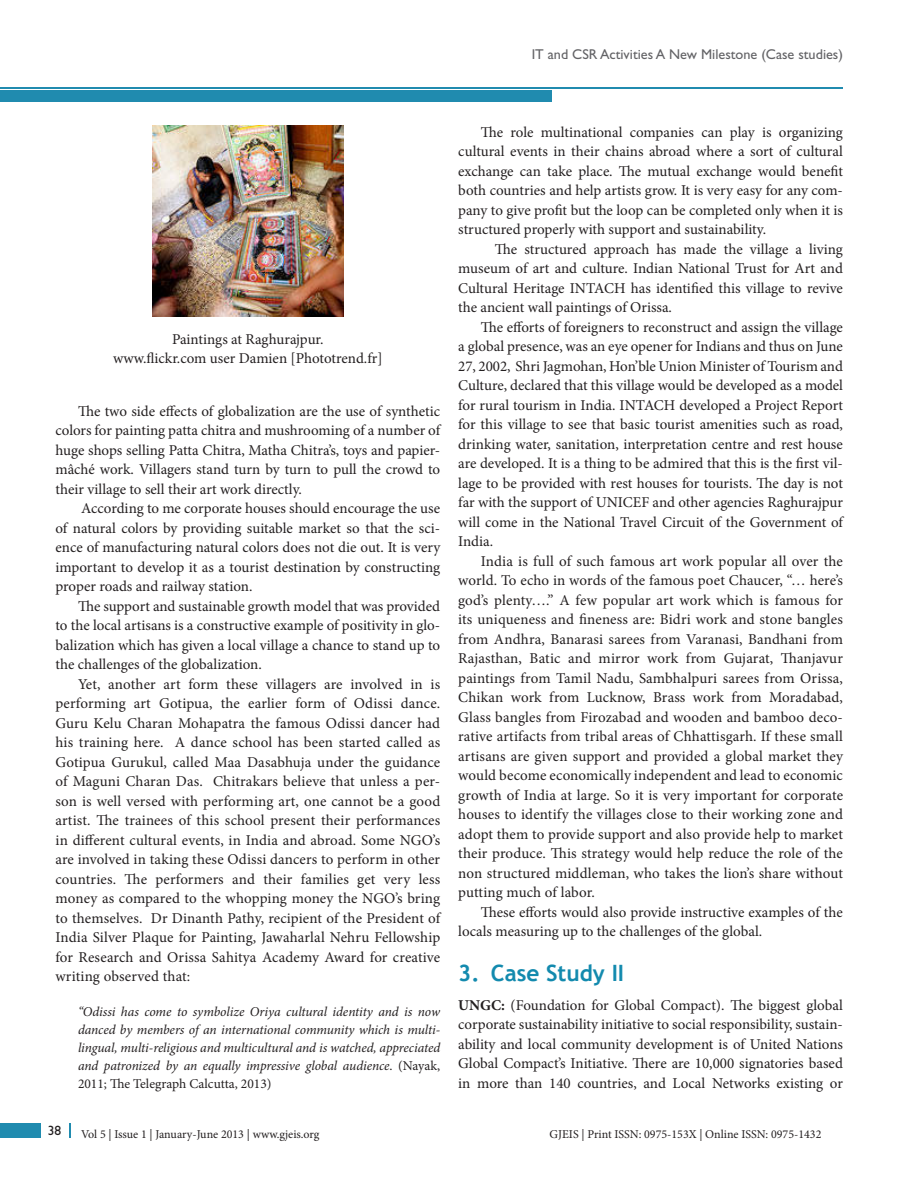
<style>
.page{position:relative;width:918px;height:1188px;background:#fff}
.page>*{position:absolute;margin:0;border:0;box-sizing:border-box;transform-origin:0 0}
.t1{font:700 22.5px "Trebuchet MS";color:#138aae}
.Text_Ind{font:15px/19.5px "Minion Pro";color:#231f20;text-align:justify}
.Text{font:15px/19.5px "Minion Pro";color:#231f20;text-align:center}
.RH1{font:14.25px "Gill Sans";color:#636366}
.EX{font:italic 13.5px/18px "Minion Pro";letter-spacing:-.01em;color:#231f20;text-align:justify}
.Paragraph_Style_1{font:13.5px "Gill Sans";color:#231f20}
.Text-2{font:12px "Minion Pro";color:#231f20}
.s1{font-style:normal}
.s2{font-weight:700}
</style>
<div class="page">
<div style="left:0;top:1124px;width:40px;height:14px;background:#208baf"></div>
<svg style="left:69px;top:1124px;width:1px;height:14px"></svg>
<hr style="left:0;top:87px;width:843px;height:1px;background:#208baf">
<div style="left:0;top:90px;width:552px;height:12px;background:#208baf"></div>
<img style="left:152px;top:126px;width:191px;height:190px">
<p class="RH1" style="left:532px;top:46px;width:313px">IT and CSR Activities A New Milestone (Case studies)</p>
<p class="Text" style="left:113px;top:329px;width:271px">Paintings at Raghurajpur.<br>www.flickr.com user Damien [Phototrend.fr]</p>
<p class="Text_Ind" style="left:56px;top:401px;width:386px;text-indent:22px">The two side effects of globalization are the use of synthetic colors for painting patta chitra and mushrooming of a number of huge shops selling Patta Chitra, Matha Chitra’s, toys and papier&shy;mâché work. Villagers stand turn by turn to pull the crowd to their village to sell their art work directly.</p>
<p class="Text_Ind" style="left:56px;top:499px;width:386px;text-indent:26px">According to me corporate houses should encourage the use of natural colors by providing suitable market so that the sci&shy;ence of manufacturing natural colors does not die out. It is very important to develop it as a tourist destination by constructing proper roads and railway station.</p>
<p class="Text_Ind" style="left:56px;top:596px;width:386px;text-indent:22px">The support and sustainable growth model that was provided to the local artisans is a constructive example of positivity in glo&shy;balization which has given a local village a chance to stand up to the challenges of the globalization.</p>
<p class="Text_Ind" style="left:56px;top:674px;width:386px;text-indent:22px">Yet, another art form these villagers are involved in is performing art Gotipua, the earlier form of Odissi dance.<br>Guru Kelu Charan Mohapatra the famous Odissi dancer had his training here. A dance school has been started called as Gotipua Gurukul, called Maa Dasabhuja under the guidance of Maguni Charan Das. Chitrakars believe that unless a per&shy;son is well versed with performing art, one cannot be a good artist. The trainees of this school present their performances in different cultural events, in India and abroad. Some NGO’s are involved in taking these Odissi dancers to perform in other countries. The performers and their families get very less money as compared to the whopping money the NGO’s bring to themselves. Dr Dinanth Pathy, recipient of the President of India Silver Plaque for Painting, Jawaharlal Nehru Fellowship for Research and Orissa Sahitya Academy Award for creative writing observed that:</p>
<p class="EX" style="left:78px;top:1002px;width:364px">“Odissi has come to symbolize Oriya cultural identity and is now danced by members of an international community which is multi&shy;lingual, multi-religious and multicultural and is watched, appreciated and patronized by an equally impressive global audience<span class="s1">. (Nayak, 2011; The Telegraph Calcutta, 2013)</span></p>
<p class="Text_Ind" style="left:458px;top:122px;width:386px;text-indent:22px">The role multinational companies can play is organizing cultural events in their chains abroad where a sort of cultural exchange can take place. The mutual exchange would benefit both countries and help artists grow. It is very easy for any com&shy;pany to give profit but the loop can be completed only when it is structured properly with support and sustainability.</p>
<p class="Text_Ind" style="left:458px;top:239px;width:386px;text-indent:37px">The structured approach has made the village a living museum of art and culture. Indian National Trust for Art and Cultural Heritage INTACH has identified this village to revive the ancient wall paintings of Orissa.</p>
<p class="Text_Ind" style="left:458px;top:317px;width:386px;text-indent:22px">The efforts of foreigners to reconstruct and assign the village a global presence, was an eye opener for Indians and thus on June 27, 2002, Shri Jagmohan, Hon’ble Union Minister of Tourism and Culture, declared that this village would be developed as a model for rural tourism in India. INTACH developed a Project Report for this village to see that basic tourist amenities such as road, drinking water, sanitation, interpretation centre and rest house are developed. It is a thing to be admired that this is the first vil&shy;lage to be provided with rest houses for tourists. The day is not far with the support of UNICEF and other agencies Raghurajpur will come in the National Travel Circuit of the Government of India.</p>
<p class="Text_Ind" style="left:458px;top:551px;width:386px;text-indent:22px">India is full of such famous art work popular all over the world. To echo in words of the famous poet Chaucer, “… here’s god’s plenty….” A few popular art work which is famous for its uniqueness and fineness are: Bidri work and stone bangles from Andhra, Banarasi sarees from Varanasi, Bandhani from Rajasthan, Batic and mirror work from Gujarat, Thanjavur paintings from Tamil Nadu, Sambhalpuri sarees from Orissa, Chikan work from Lucknow, Brass work from Moradabad, Glass bangles from Firozabad and wooden and bamboo deco&shy;rative artifacts from tribal areas of Chhattisgarh. If these small artisans are given support and provided a global market they would become economically independent and lead to economic growth of India at large. So it is very important for corporate houses to identify the villages close to their working zone and adopt them to provide support and also provide help to market their produce. This strategy would help reduce the role of the non structured middleman, who takes the lion’s share without putting much of labor.</p>
<p class="Text_Ind" style="left:458px;top:902px;width:386px;text-indent:22px">These efforts would also provide instructive examples of the locals measuring up to the challenges of the global.</p>
<h1 class="t1" style="left:458px;top:959px;width:167px">3. Case Study II</h1>
<p class="Text" style="left:458px;top:995px;width:386px;text-align:justify"><span class="s2">UNGC:</span> (Foundation for Global Compact). The biggest global corporate sustainability initiative to social responsibility, sustain&shy;ability and local community development is of United Nations Global Compact’s Initiative. There are 10,000 signatories based in more than 140 countries, and Local Networks existing or</p>
<p class="Paragraph_Style_1" style="left:48px;top:1123px;width:15px">38</p>
<p class="Text-2" style="left:81px;top:1126px;width:240px">Vol 5 | Issue 1 | January-June 2013 | www.gjeis.org</p>
<p class="Text-2" style="left:550px;top:1126px;width:273px">GJEIS | Print ISSN: 0975-153X | Online ISSN: 0975-1432</p>
</div>
